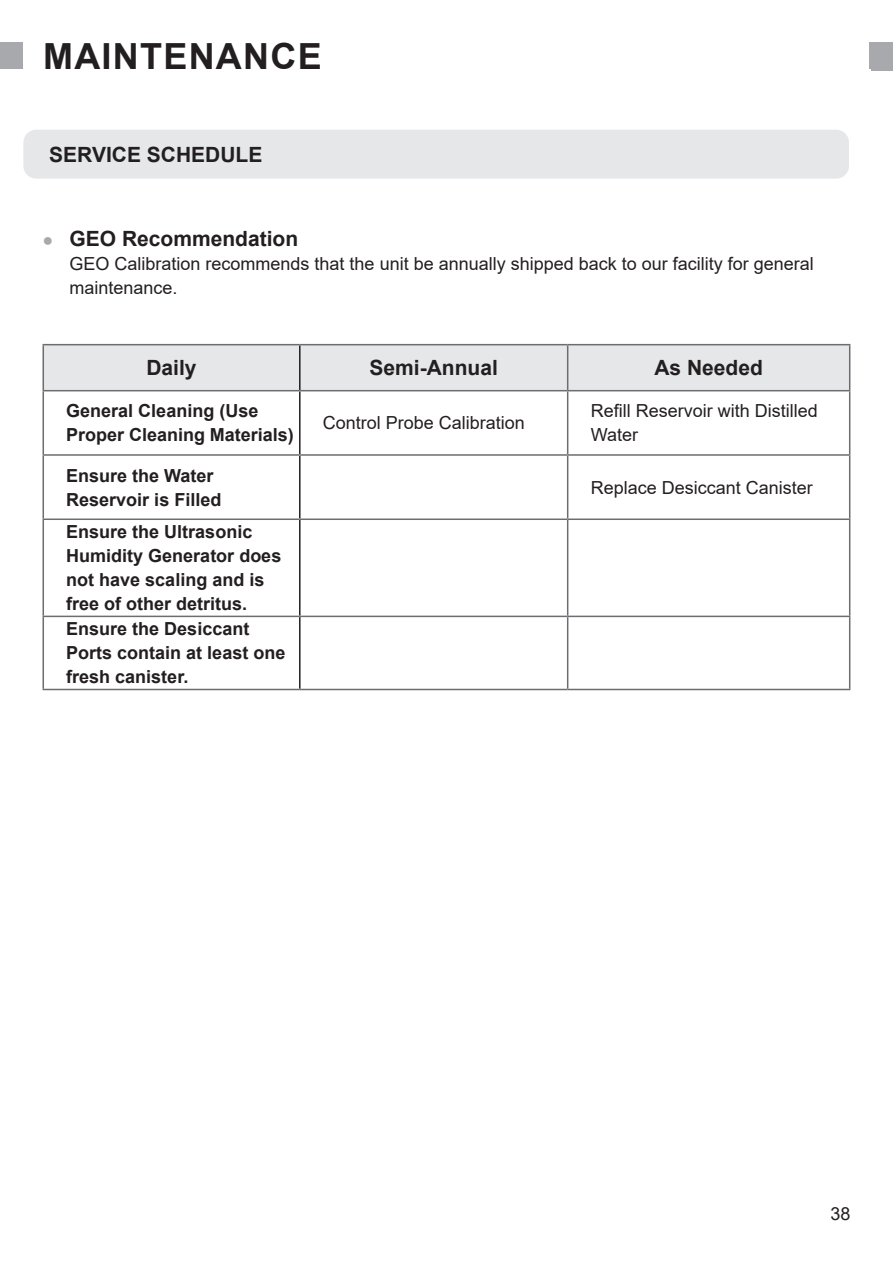
<style>
.page{position:relative;width:893px;height:1263px;background:#fff}
.page>*{position:absolute;margin:0;border:0;box-sizing:border-box;transform-origin:0 0}
.Chapter{font:700 36px "Arial";letter-spacing:.035em;color:#231f20}
.Subtitle{font:700 21px "Arial";color:#231f20}
.Cell_-_header{font:700 21px "Arial";color:#231f20}
.Cell_-_normal{font:700 18px/24px "Arial";color:#231f20}
.Cell_-_normal-2{font:18px/24px "Arial";color:#231f20}
.s1{font-weight:400;font-size:18px;color:#a8a9ad}
</style>
<div class="page">
<div style="left:23px;top:130px;width:826px;height:49px;background:#e6e7e9;border-radius:13px"></div>
<div style="left:0;top:43px;width:23px;height:26px;background:#a8a9ad"></div>
<div style="left:870px;top:43px;width:23px;height:26px;background:#a8a9ad"></div>
<div style="left:44px;top:345px;width:805px;height:45px;background:#e6e7e9"></div>
<hr style="left:299px;top:345px;width:2px;height:45px;background:#231f20">
<hr style="left:299px;top:391px;width:2px;height:63px;background:#231f20">
<hr style="left:299px;top:456px;width:2px;height:62px;background:#231f20">
<hr style="left:299px;top:520px;width:2px;height:96px;background:#231f20">
<hr style="left:299px;top:617px;width:2px;height:72px;background:#231f20">
<hr style="left:43px;top:344px;width:257px;height:1px;background:#6c6d70">
<hr style="left:43px;top:345px;width:1px;height:45px;background:#6c6d70">
<hr style="left:300px;top:344px;width:268px;height:1px;background:#6c6d70">
<hr style="left:568px;top:344px;width:282px;height:1px;background:#6c6d70">
<hr style="left:567px;top:345px;width:1px;height:45px;background:#6c6d70">
<hr style="left:849px;top:345px;width:1px;height:45px;background:#6c6d70">
<hr style="left:43px;top:390px;width:257px;height:1px;background:#6c6d70">
<hr style="left:43px;top:391px;width:1px;height:63px;background:#6c6d70">
<hr style="left:300px;top:390px;width:268px;height:1px;background:#6c6d70">
<hr style="left:568px;top:390px;width:282px;height:1px;background:#6c6d70">
<hr style="left:567px;top:391px;width:1px;height:63px;background:#6c6d70">
<hr style="left:849px;top:391px;width:1px;height:63px;background:#6c6d70">
<hr style="left:43px;top:454px;width:257px;height:2px;background:#6c6d70">
<hr style="left:43px;top:456px;width:1px;height:62px;background:#6c6d70">
<hr style="left:300px;top:454px;width:268px;height:2px;background:#6c6d70">
<hr style="left:568px;top:454px;width:282px;height:2px;background:#6c6d70">
<hr style="left:567px;top:456px;width:1px;height:62px;background:#6c6d70">
<hr style="left:849px;top:456px;width:1px;height:62px;background:#6c6d70">
<hr style="left:43px;top:518px;width:257px;height:2px;background:#6c6d70">
<hr style="left:43px;top:520px;width:1px;height:96px;background:#6c6d70">
<hr style="left:300px;top:518px;width:268px;height:2px;background:#6c6d70">
<hr style="left:568px;top:518px;width:282px;height:2px;background:#6c6d70">
<hr style="left:567px;top:520px;width:1px;height:96px;background:#6c6d70">
<hr style="left:849px;top:520px;width:1px;height:96px;background:#6c6d70">
<hr style="left:43px;top:616px;width:257px;height:1px;background:#6c6d70">
<hr style="left:43px;top:617px;width:1px;height:72px;background:#6c6d70">
<hr style="left:300px;top:616px;width:268px;height:1px;background:#6c6d70">
<hr style="left:568px;top:616px;width:282px;height:1px;background:#6c6d70">
<hr style="left:567px;top:617px;width:1px;height:72px;background:#6c6d70">
<hr style="left:849px;top:617px;width:1px;height:72px;background:#6c6d70">
<hr style="left:43px;top:689px;width:257px;height:1px;background:#6c6d70">
<hr style="left:300px;top:689px;width:268px;height:1px;background:#6c6d70">
<hr style="left:568px;top:689px;width:282px;height:1px;background:#6c6d70">
<div style="left:872px;top:44px;width:21px;height:27px;background:#a8a9ad"></div>
<p class="Chapter" style="left:43px;top:31px;width:280px">MAINTENANCE</p>
<p class="Subtitle" style="left:49px;top:139px;width:215px">SERVICE SCHEDULE</p>
<p class="Subtitle" style="left:43px;top:224px;width:257px"><span class="s1">●</span> GEO Recommendation</p>
<p class="Cell_-_normal-2" style="left:70px;top:251px;width:746px">GEO Calibration recommends that the unit be annually shipped back to our facility for general maintenance.</p>
<p class="Cell_-_header" style="left:146px;top:353px;width:52px">Daily</p>
<p class="Cell_-_header" style="left:370px;top:353px;width:130px">Semi-Annual</p>
<p class="Cell_-_header" style="left:654px;top:353px;width:110px">As Needed</p>
<p class="Cell_-_normal" style="left:66px;top:399px;width:229px">General Cleaning (Use<br>Proper Cleaning Materials)</p>
<p class="Cell_-_normal-2" style="left:591px;top:399px;width:229px">Refill Reservoir with Distilled<br>Water</p>
<p class="Cell_-_normal-2" style="left:323px;top:411px;width:204px">Control Probe Calibration</p>
<p class="Cell_-_normal" style="left:66px;top:463px;width:157px">Ensure the Water<br>Reservoir is Filled</p>
<p class="Cell_-_normal-2" style="left:591px;top:475px;width:224px">Replace Desiccant Canister</p>
<p class="Cell_-_normal" style="left:66px;top:520px;width:217px">Ensure the Ultrasonic<br>Humidity Generator does not have scaling and is free of other detritus.</p>
<p class="Cell_-_normal" style="left:66px;top:617px;width:221px">Ensure the Desiccant<br>Ports contain at least one fresh canister.</p>
<p class="Cell_-_normal-2" style="left:830px;top:1201px;width:22px">38</p>
</div>
